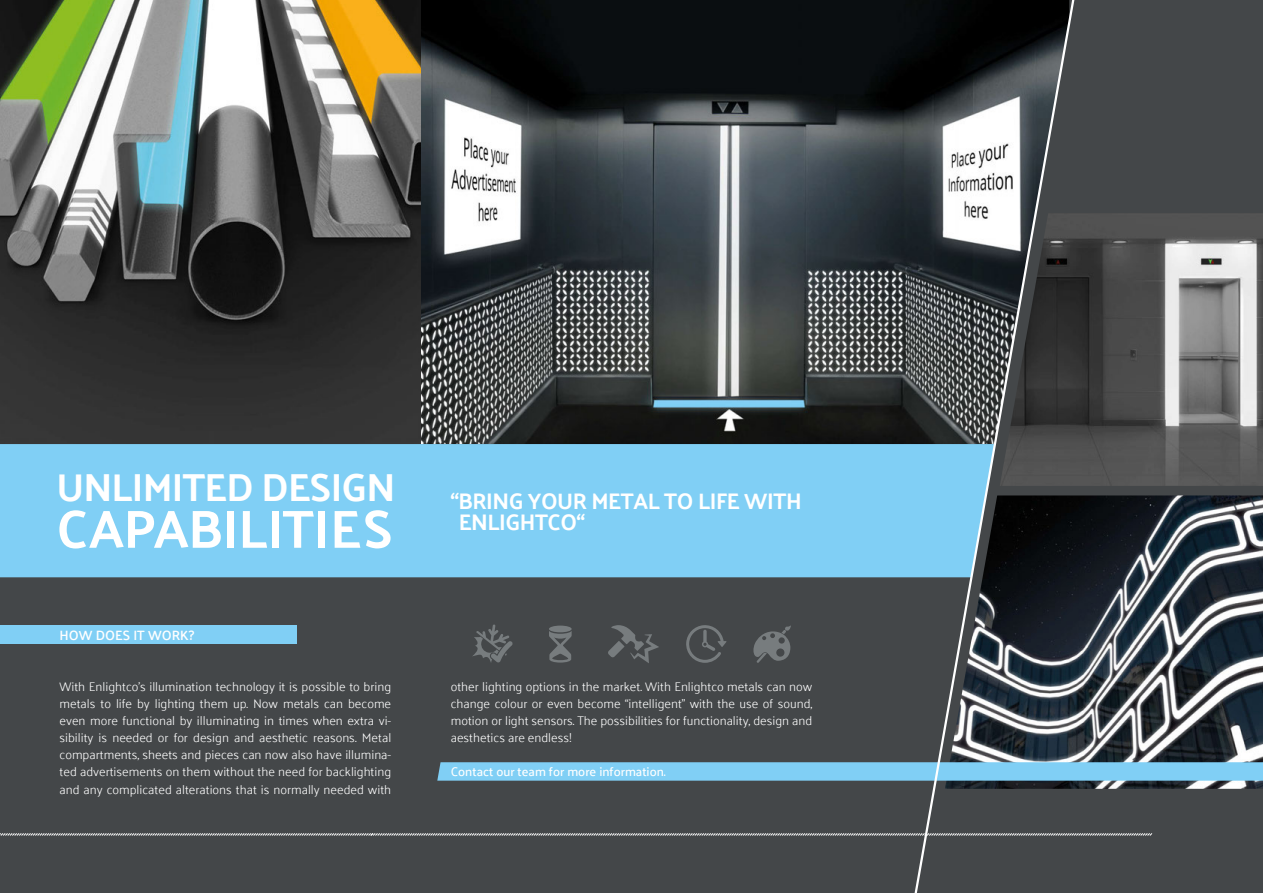
<style>
.page{position:relative;width:1263px;height:893px;background:#444749}
.page>*{position:absolute;margin:0;border:0;box-sizing:border-box;transform-origin:0 0}
.t1{font:700 54px "Palanquin";letter-spacing:-.01em;color:#fff}
.t2{font:700 39px "Palanquin";letter-spacing:-.02em;color:#fff}
.t3{font:700 22.5px/21px "Palanquin";letter-spacing:-.02em;color:#fff}
.t4{font:600 13.5px "Palanquin";color:#fff}
.t5{font:300 12.6px/17.1px "Palanquin";color:#fff;text-align:justify}
.t6{font:500 12.6px "Palanquin";color:#fff}
</style>
<div class="page">
<img style="left:0;top:0;width:912px;height:444px">
<img style="left:1077px;top:495px;width:186px;height:294px">
<img style="left:1077px;top:213px;width:186px;height:273px">
<div style="left:0;top:625px;width:296px;height:19px;background:#80cff5"></div>
<svg style="left:437px;top:762px;width:826px;height:19px;background:#7ecaef"></svg>
<div style="left:0;top:444px;width:912px;height:133px;background:#80cff5"></div>
<svg style="left:0;top:833px;width:1152px;height:3px;background:#939596"></svg>
<svg style="left:912px;top:0;width:165px;height:893px"></svg>
<svg style="left:608px;top:625px;width:51px;height:38px"></svg>
<svg style="left:686px;top:625px;width:41px;height:38px"></svg>
<svg style="left:753px;top:625px;width:38px;height:38px"></svg>
<svg style="left:473px;top:624px;width:40px;height:39px"></svg>
<div style="left:549px;top:626px;width:23px;height:6px;background:#777c7e;border-radius:50%"></div>
<svg style="left:549px;top:630px;width:23px;height:33px"></svg>
<h2 class="t2" style="left:56px;top:465px;width:340px">UNLIMITED DESIGN</h2>
<h1 class="t1" style="left:56px;top:498px;width:338px">CAPABILITIES</h1>
<p class="t4" style="left:60px;top:627px;width:136px">HOW DOES IT WORK?</p>
<h3 class="t3" style="left:459px;top:491px;width:344px;text-indent:-8px">“BRING YOUR METAL TO LIFE WITH<br>ENLIGHTCO“</h3>
<p class="t5" style="left:60px;top:678px;width:333px">With Enlightco’s illumination technology it is possible to bring metals to life by lighting them up. Now metals can become even more functional by illuminating in times when extra vi&shy;sibility is needed or for design and aesthetic reasons. Metal compartments, sheets and pieces can now also have illumina&shy;ted advertisements on them without the need for backlighting and any complicated alterations that is normally needed with</p>
<p class="t5" style="left:451px;top:678px;width:363px">other lighting options in the market. With Enlightco metals can now change colour or even become “intelligent” with the use of sound, motion or light sensors. The possibilities for functionality, design and aesthetics are endless!</p>
<p class="t6" style="left:451px;top:765px;width:216px">Contact our team for more information.</p>
</div>
